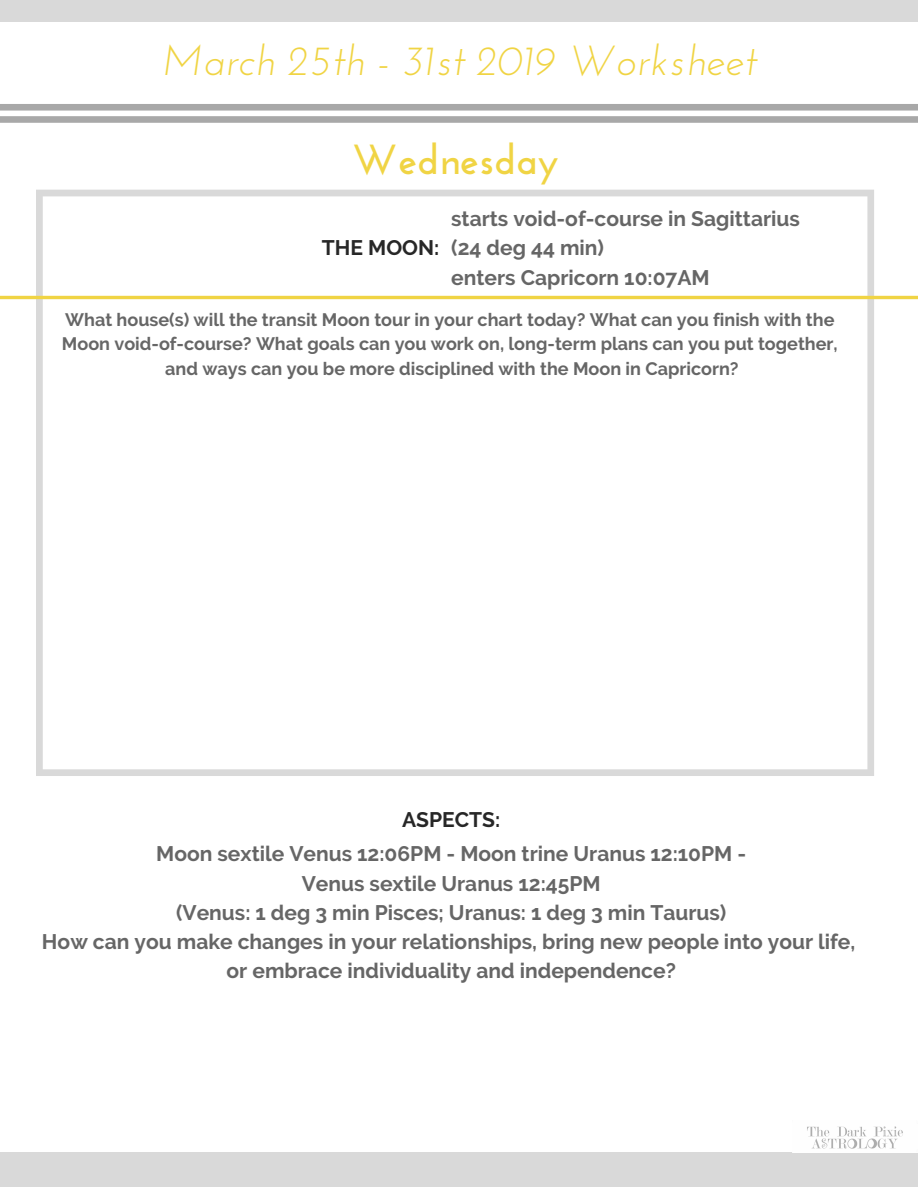
<style>
.page{position:relative;width:918px;height:1187px;background:#fff}
.page>*{position:absolute;margin:0;border:0;box-sizing:border-box;transform-origin:0 0}
.t1{font:italic 42px "Josefin Sans";color:#f0d444}
.t2{font:700 42px "Josefin Sans";color:#f0d444}
.t3{font:700 21px/29.2px "Raleway";color:#666}
.t4{font:700 21px "Raleway";color:#272727}
.t5{font:700 18px/24.8px "Raleway";color:#666;text-align:center}
</style>
<div class="page">
<div style="left:0;top:0;width:918px;height:22px;background:#d9d9d9"></div>
<div style="left:0;top:1152px;width:918px;height:34px;background:#d9d9d9"></div>
<svg style="left:0;top:104px;width:918px;height:19px"></svg>
<img style="left:807px;top:1126px;width:96px;height:23px">
<svg style="left:36px;top:190px;width:838px;height:586px"></svg>
<svg style="left:0;top:286px;width:918px;height:23px"></svg>
<h1 class="t1" style="left:164px;top:44px;width:594px">March 25th - 31st 2019 Worksheet</h1>
<h1 class="t2" style="left:352px;top:143px;width:208px">Wednesday</h1>
<p class="t4" style="left:322px;top:236px;width:119px">THE MOON:</p>
<p class="t3" style="left:451px;top:204px;width:350px">starts void-of-course in Sagittarius (24 deg 44 min)<br>enters Capricorn 10:07AM</p>
<p class="t5" style="left:62px;top:307px;width:777px">What house(s) will the transit Moon tour in your chart today? What can you finish with the<br>Moon void-of-course? What goals can you work on, long-term plans can you put together, and ways can you be more disciplined with the Moon in Capricorn?</p>
<p class="t4" style="left:402px;top:807px;width:100px">ASPECTS:</p>
<p class="t3" style="left:42px;top:839px;width:815px;text-align:center">Moon sextile Venus 12:06PM - Moon trine Uranus 12:10PM -<br>Venus sextile Uranus 12:45PM<br>(Venus: 1 deg 3 min Pisces; Uranus: 1 deg 3 min Taurus)<br>How can you make changes in your relationships, bring new people into your life, or embrace individuality and independence?</p>
</div>
